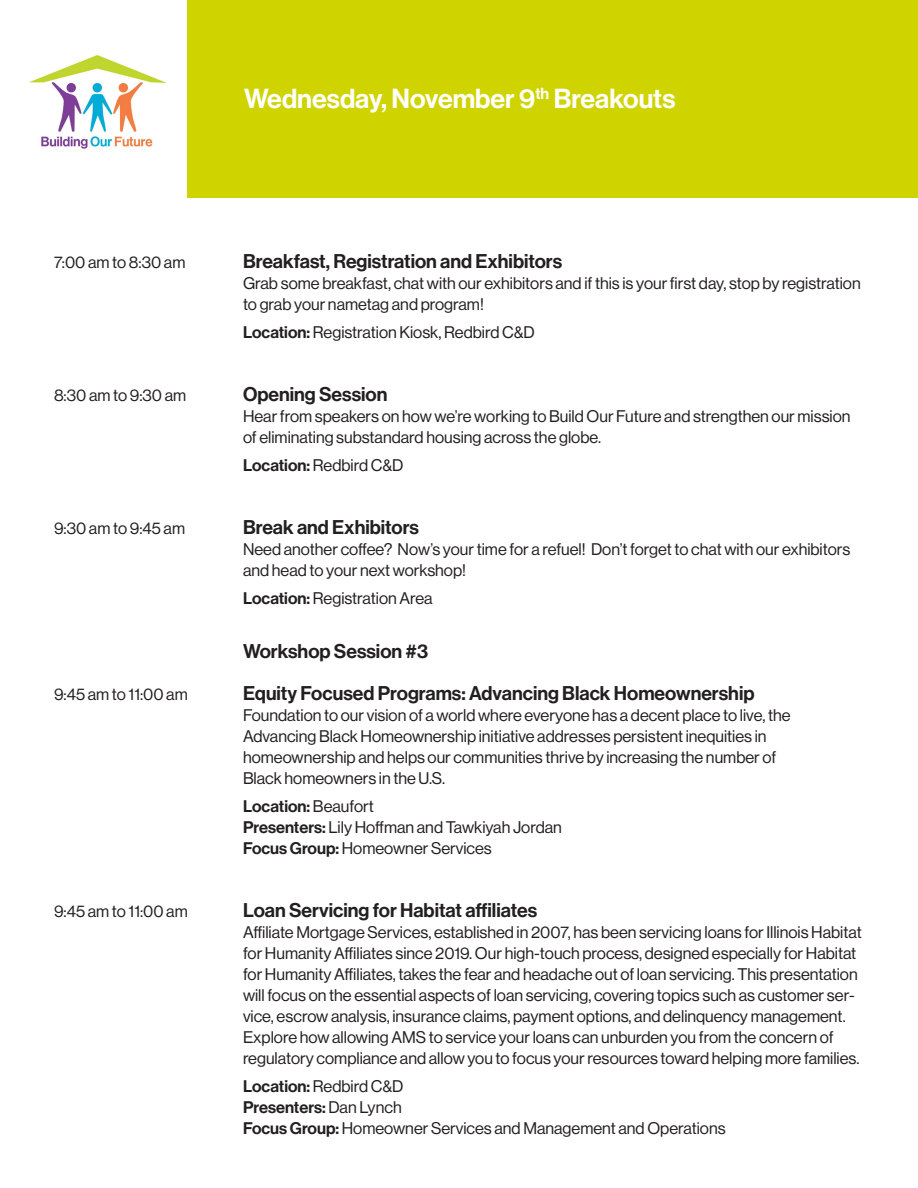
<style>
.page{position:relative;width:918px;height:1188px;background:#fff}
.page>*{position:absolute;margin:0;border:0;box-sizing:border-box;transform-origin:0 0}
.t1{font:27px "N Haas Grotesk DS Pro 65 Md";color:#fff}
.t2{font:19.5px "N Haas Grotesk DS Pro 65 Md";color:#231f20}
.t3{font:16.5px/21px "N Haas Grotesk DS Pro 55 Rg";color:#231f20}
.t4{font:16.5px "N Haas Grotesk DS Pro 65 Md";color:#231f20}
.s1{font-family:"N Haas Grotesk DS Pro 65 Md"}
.s2{font-family:"N Haas Grotesk DS Pro 55 Rg"}
</style>
<div class="page">
<div style="left:188px;top:0;width:730px;height:198px;background:#cfd400"></div>
<img style="left:29px;top:54px;width:138px;height:95px">
<p class="t1" style="left:244px;top:83px;width:433px">Wednesday, November 9<sup>th</sup> Breakouts</p>
<p class="t3" style="left:54px;top:252px;width:133px">7:00 am to 8:30 am</p>
<p class="t2" style="left:243px;top:250px;width:321px">Breakfast, Registration and Exhibitors</p>
<p class="t3" style="left:243px;top:273px;width:619px">Grab some breakfast, chat with our exhibitors and if this is your first day, stop by registration</p>
<p class="t3" style="left:243px;top:294px;width:242px">to grab your nametag and program!</p>
<p class="t3" style="left:243px;top:322px;width:293px"><span class="s1">Location:</span> Registration Kiosk, Redbird C&amp;D</p>
<p class="t3" style="left:54px;top:385px;width:134px">8:30 am to 9:30 am</p>
<p class="t2" style="left:243px;top:383px;width:146px">Opening Session</p>
<p class="t3" style="left:243px;top:406px;width:609px">Hear from speakers on how we’re working to Build Our Future and strengthen our mission</p>
<p class="t3" style="left:243px;top:427px;width:360px">of eliminating substandard housing across the globe.</p>
<p class="t3" style="left:243px;top:455px;width:162px"><span class="s1">Location:</span> Redbird C&amp;D</p>
<p class="t3" style="left:54px;top:518px;width:133px">9:30 am to 9:45 am</p>
<p class="t2" style="left:243px;top:516px;width:178px">Break and Exhibitors</p>
<p class="t3" style="left:243px;top:539px;width:609px">Need another coffee? Now’s your time for a refuel! Don’t forget to chat with our exhibitors</p>
<p class="t3" style="left:243px;top:560px;width:225px">and head to your next workshop!</p>
<p class="t3" style="left:243px;top:588px;width:191px"><span class="s1">Location:</span> Registration Area</p>
<p class="t2" style="left:243px;top:640px;width:187px">Workshop Session #3</p>
<p class="t3" style="left:54px;top:684px;width:135px">9:45 am to 11:00 am</p>
<p class="t2" style="left:243px;top:682px;width:513px">Equity Focused Programs: Advancing Black Homeownership</p>
<p class="t3" style="left:243px;top:705px;width:549px">Foundation to our vision of a world where everyone has a decent place to live, the</p>
<p class="t3" style="left:243px;top:726px;width:525px">Advancing Black Homeownership initiative addresses persistent inequities in</p>
<p class="t3" style="left:243px;top:747px;width:535px">homeownership and helps our communities thrive by increasing the number of</p>
<p class="t3" style="left:243px;top:768px;width:204px">Black homeowners in the U.S.</p>
<p class="t4" style="left:243px;top:797px;width:132px">Location: <span class="s2">Beaufort</span></p>
<p class="t3" style="left:243px;top:817px;width:320px"><span class="s1">Presenters:</span> Lily Hoffman and Tawkiyah Jordan</p>
<p class="t3" style="left:243px;top:838px;width:250px"><span class="s1">Focus Group:</span> Homeowner Services</p>
<p class="t3" style="left:54px;top:901px;width:135px">9:45 am to 11:00 am</p>
<p class="t2" style="left:243px;top:899px;width:296px">Loan Servicing for Habitat affiliates</p>
<p class="t3" style="left:243px;top:922px;width:620px">Affiliate Mortgage Services, established in 2007, has been servicing loans for Illinois Habitat for Humanity Affiliates since 2019. Our high-touch process, designed especially for Habitat for Humanity Affiliates, takes the fear and headache out of loan servicing. This presentation will focus on the essential aspects of loan servicing, covering topics such as customer ser&shy;vice, escrow analysis, insurance claims, payment options, and delinquency management.<br>Explore how allowing AMS to service your loans can unburden you from the concern of regulatory compliance and allow you to focus your resources toward helping more families.</p>
<p class="t3" style="left:243px;top:1076px;width:162px"><span class="s1">Location:</span> Redbird C&amp;D</p>
<p class="t4" style="left:243px;top:1098px;width:160px">Presenters: <span class="s2">Dan Lynch</span></p>
<p class="t3" style="left:243px;top:1118px;width:484px"><span class="s1">Focus Group:</span> Homeowner Services and Management and Operations</p>
</div>
